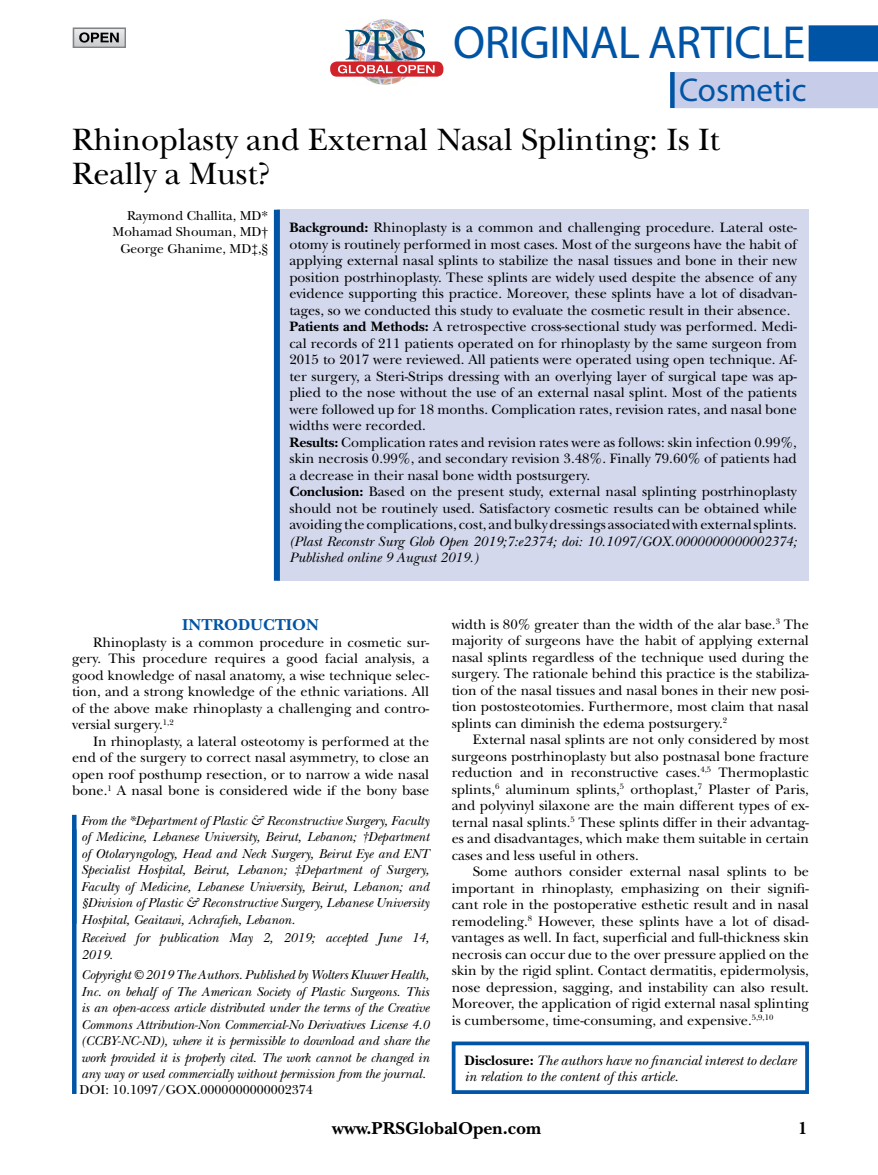
<style>
.page{position:relative;width:878px;height:1175px;background:#fff}
.page>*{position:absolute;margin:0;border:0;box-sizing:border-box;transform-origin:0 0}
.t1{font:46.5px "Myriad Pro";letter-spacing:-.01em;color:#0054a6}
.t2{font:33px "Myriad Pro";color:#0054a6}
.t3{font:32.25px/34.5px "New Baskerville";color:#000}
.t4{font:700 18px "New Baskerville";color:#000}
.t5{font:700 16.5px "New Baskerville";color:#0054a6}
.t6{font:14.25px/16.5px "New Baskerville";color:#000;text-align:justify}
.t7{font:italic 14.25px/16.5px "New Baskerville";color:#000}
.t8{font:italic 13.5px/16.5px "New Baskerville";color:#000;text-align:justify}
.t9{font:13.5px/16.5px "New Baskerville";color:#000;text-align:right}
.s1{font-weight:700}
.s2{font-weight:700;font-style:normal}
</style>
<div class="page">
<div style="left:73px;top:28px;width:52px;height:20px;border:2px solid #808285"></div>
<svg style="left:79px;top:32px;width:40px;height:11px"></svg>
<img style="left:361px;top:20px;width:47px;height:64px">
<div style="left:330px;top:61px;width:113px;height:16px;background:#d2232a;border-radius:7px"></div>
<img style="left:338px;top:29px;width:96px;height:44px">
<div style="left:277px;top:210px;width:531px;height:370px;background:#d3d8ed"></div>
<div style="left:274px;top:210px;width:6px;height:370px;background:#0054a6"></div>
<div style="left:452px;top:1041px;width:356px;height:53px;border:4px solid #0054a6"></div>
<div style="left:674px;top:72px;width:204px;height:36px;background:#c7cde8"></div>
<hr style="left:72px;top:814px;width:4px;height:280px;background:#0054a6">
<div style="left:808px;top:25px;width:70px;height:36px;background:#0054a6"></div>
<h1 class="t1" style="left:453px;top:14px;width:354px">ORIGINAL ARTICLE</h1>
<h2 class="t2" style="left:679px;top:69px;width:129px">COSMETIC</h2>
<h3 class="t3" style="left:72px;top:122px;width:649px">Rhinoplasty and External Nasal Splinting: Is It<br>Really a Must?</h3>
<p class="t9" style="left:112px;top:207px;width:157px">Raymond Challita, MD*<br>Mohamad Shouman, MD†<br>George Ghanime, MD‡,§</p>
<p class="t6" style="left:289px;top:219px;width:509px;text-align:left"><span class="s1">Background:</span> Rhinoplasty is a common and challenging procedure. Lateral oste&shy;otomy is routinely performed in most cases. Most of the surgeons have the habit of applying external nasal splints to stabilize the nasal tissues and bone in their new position postrhinoplasty. These splints are widely used despite the absence of any evidence supporting this practice. Moreover, these splints have a lot of disadvan&shy;tages, so we conducted this study to evaluate the cosmetic result in their absence.<br><span class="s1">Patients and Methods:</span> A retrospective cross-sectional study was performed. Medi&shy;cal records of 211 patients operated on for rhinoplasty by the same surgeon from 2015 to 2017 were reviewed. All patients were operated using open technique. Af&shy;ter surgery, a Steri-Strips dressing with an overlying layer of surgical tape was ap&shy;plied to the nose without the use of an external nasal splint. Most of the patients were followed up for 18 months. Complication rates, revision rates, and nasal bone widths were recorded.<br><span class="s1">Results:</span> Complication rates and revision rates were as follows: skin infection 0.99%, skin necrosis 0.99%, and secondary revision 3.48%. Finally 79.60% of patients had a decrease in their nasal bone width postsurgery.<br><span class="s1">Conclusion:</span> Based on the present study, external nasal splinting postrhinoplasty should not be routinely used. Satisfactory cosmetic results can be obtained while avoiding the complications, cost, and bulky dressings associated with external splints.</p>
<p class="t7" style="left:289px;top:533px;width:509px">(Plast Reconstr Surg Glob Open 2019;7:e2374; doi: 10.1097/GOX.0000000000002374;<br>Published online 9 August 2019.)</p>
<p class="t5" style="left:182px;top:615px;width:138px">INTRODUCTION</p>
<p class="t6" style="left:72px;top:634px;width:359px;text-indent:21px">Rhinoplasty is a common procedure in cosmetic sur&shy;gery. This procedure requires a good facial analysis, a good knowledge of nasal anatomy, a wise technique selec&shy;tion, and a strong knowledge of the ethnic variations. All of the above make rhinoplasty a challenging and contro&shy;versial surgery.<sup>1,2</sup></p>
<p class="t6" style="left:72px;top:733px;width:359px;text-indent:21px">In rhinoplasty, a lateral osteotomy is performed at the end of the surgery to correct nasal asymmetry, to close an open roof posthump resection, or to narrow a wide nasal bone.<sup>1</sup> A nasal bone is considered wide if the bony base</p>
<p class="t8" style="left:81px;top:812px;width:350px">From the *Department of Plastic &amp; Reconstructive Surgery, Faculty of Medicine, Lebanese University, Beirut, Lebanon; †Department of Otolaryngology, Head and Neck Surgery, Beirut Eye and ENT Specialist Hospital, Beirut, Lebanon; ‡Department of Surgery, Faculty of Medicine, Lebanese University, Beirut, Lebanon; and §Division of Plastic &amp; Reconstructive Surgery, Lebanese University Hospital, Geaitawi, Achrafieh, Lebanon.</p>
<p class="t8" style="left:81px;top:929px;width:349px">Received for publication May 2, 2019; accepted June 14,<br>2019.</p>
<p class="t8" style="left:81px;top:966px;width:350px">Copyright © 2019 The Authors. Published by Wolters Kluwer Health, Inc. on behalf of The American Society of Plastic Surgeons. This is an open-access article distributed under the terms of the Creative Commons Attribution-Non Commercial-No Derivatives License 4.0 (CCBY-NC-ND), where it is permissible to download and share the work provided it is properly cited. The work cannot be changed in any way or used commercially without permission from the journal.</p>
<p class="t9" style="left:80px;top:1081px;width:235px">DOI: 10.1097/GOX.0000000000002374</p>
<p class="t6" style="left:451px;top:616px;width:359px">width is 80% greater than the width of the alar base.<sup>3</sup> The majority of surgeons have the habit of applying external nasal splints regardless of the technique used during the surgery. The rationale behind this practice is the stabiliza&shy;tion of the nasal tissues and nasal bones in their new posi&shy;tion postosteotomies. Furthermore, most claim that nasal splints can diminish the edema postsurgery.<sup>2</sup></p>
<p class="t6" style="left:451px;top:731px;width:359px;text-indent:21px">External nasal splints are not only considered by most surgeons postrhinoplasty but also postnasal bone fracture reduction and in reconstructive cases.<sup>4,5</sup> Thermoplastic splints,<sup>6</sup> aluminum splints,<sup>5</sup> orthoplast,<sup>7</sup> Plaster of Paris, and polyvinyl silaxone are the main different types of ex&shy;ternal nasal splints.<sup>5</sup> These splints differ in their advantag&shy;es and disadvantages, which make them suitable in certain cases and less useful in others.</p>
<p class="t6" style="left:452px;top:863px;width:359px;text-indent:21px">Some authors consider external nasal splints to be important in rhinoplasty, emphasizing on their signifi&shy;cant role in the postoperative esthetic result and in nasal remodeling.<sup>8</sup> However, these splints have a lot of disad&shy;vantages as well. In fact, superficial and full-thickness skin necrosis can occur due to the over pressure applied on the skin by the rigid splint. Contact dermatitis, epidermolysis, nose depression, sagging, and instability can also result.<br>Moreover, the application of rigid external nasal splinting is cumbersome, time-consuming, and expensive.<sup>5,9,10</sup></p>
<p class="t7" style="left:464px;top:1051px;width:333px"><span class="s2">Disclosure:</span> The authors have no financial interest to declare in relation to the content of this article.</p>
<p class="t4" style="left:332px;top:1118px;width:210px">www.PRSGlobalOpen.com</p>
<p class="t4" style="left:798px;top:1118px;width:11px">1</p>
</div>
